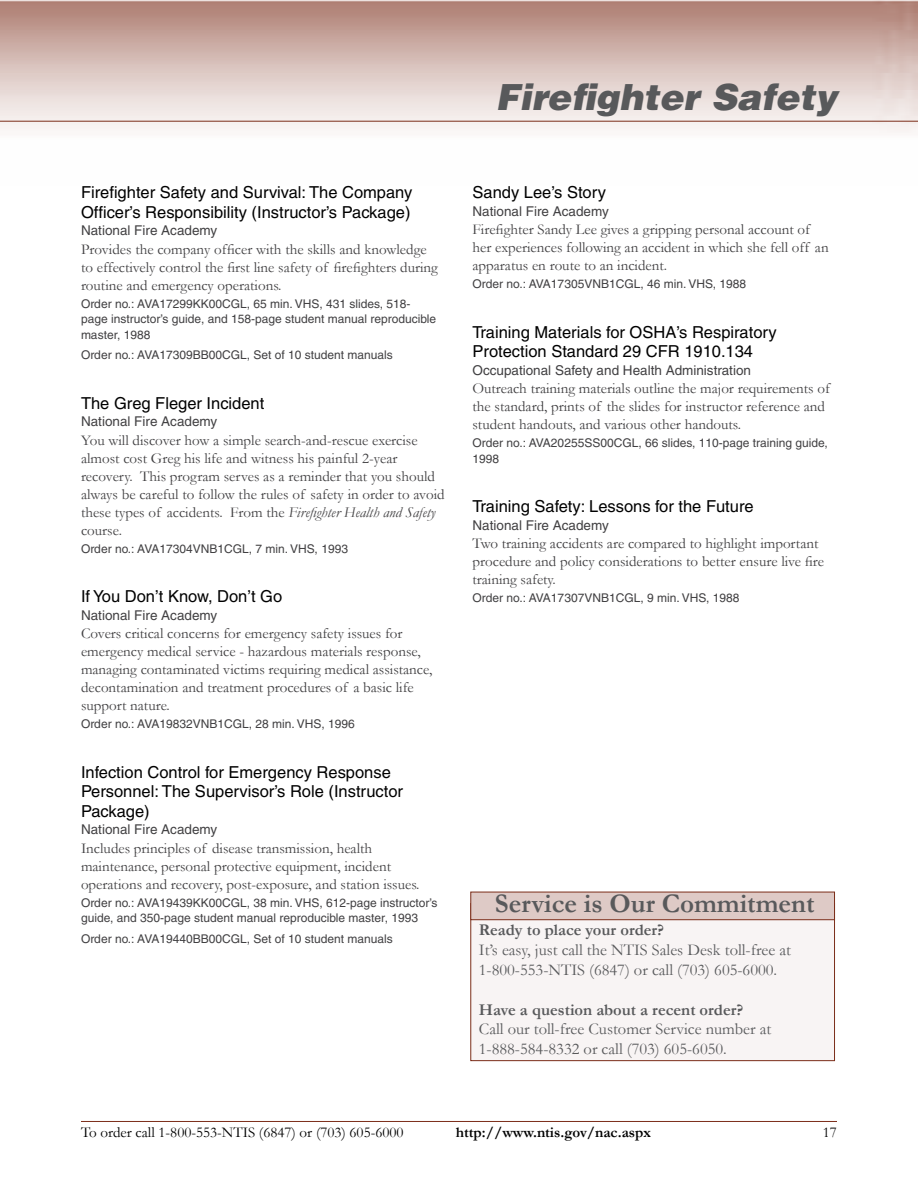
<style>
.page{position:relative;width:918px;height:1188px;background:#fff}
.page>*{position:absolute;margin:0;border:0;box-sizing:border-box;transform-origin:0 0}
.t1{font:italic 900 36px "Helvetica";color:#58595b}
.t2{font:700 27px "Garamond";color:#58595b}
.t3{font:16.5px/19.8px "Helvetica";color:#000}
.t4{font:16.5px/19.8px "Garamond";color:#58595b}
.t5{font:700 16.5px "Garamond";color:#58595b}
.t6{font:15px/18px "Garamond";color:#414042}
.t7{font:15px "Garamond";color:#000}
.t8{font:700 15px "Garamond";color:#000}
.t9{font:13.5px "Helvetica";color:#414042}
.t10{font:12px/15.8px "Helvetica";color:#414042}
.s1{font-style:italic}
</style>
<div class="page">
<hr style="left:81px;top:1121px;width:756px;height:1px;background:#7b2d19">
<hr style="left:0;top:121px;width:918px;height:1px;background:#7b2d19">
<div style="left:470px;top:903px;width:365px;height:158px;background:#f8f4f4;border:1px solid #7b2d19"></div>
<div style="left:470px;top:892px;width:365px;height:28px;background:#decac6;border:1px solid #7b2d19"></div>
<p class="t3" style="left:81px;top:183px;width:333px">Firefighter Safety and Survival: The Company<br>Officer’s Responsibility (Instructor’s Package)</p>
<p class="t9" style="left:81px;top:223px;width:138px">National Fire Academy</p>
<p class="t6" style="left:81px;top:240px;width:358px">Provides the company officer with the skills and knowledge to effectively control the first line safety of firefighters during routine and emergency operations.</p>
<p class="t10" style="left:81px;top:296px;width:357px">Order no.: AVA17299KK00CGL, 65 min. VHS, 431 slides, 518- page instructor’s guide, and 158-page student manual reproducible master, 1988</p>
<p class="t10" style="left:81px;top:347px;width:313px">Order no.: AVA17309BB00CGL, Set of 10 student manuals</p>
<p class="t3" style="left:81px;top:393px;width:185px">The Greg Fleger Incident</p>
<p class="t9" style="left:81px;top:414px;width:138px">National Fire Academy</p>
<p class="t6" style="left:81px;top:431px;width:365px">You will discover how a simple search-and-rescue exercise almost cost Greg his life and witness his painful 2-year recovery. This program serves as a reminder that you should always be careful to follow the rules of safety in order to avoid these types of accidents. From the <span class="s1">Firefighter Health and Safety </span>course.</p>
<p class="t10" style="left:81px;top:540px;width:269px">Order no.: AVA17304VNB1CGL, 7 min. VHS, 1993</p>
<p class="t3" style="left:81px;top:587px;width:203px">If You Don’t Know, Don’t Go</p>
<p class="t9" style="left:81px;top:607px;width:138px">National Fire Academy</p>
<p class="t6" style="left:81px;top:624px;width:353px">Covers critical concerns for emergency safety issues for emergency medical service - hazardous materials response, managing contaminated victims requiring medical assistance, decontamination and treatment procedures of a basic life support nature.</p>
<p class="t10" style="left:81px;top:716px;width:275px">Order no.: AVA19832VNB1CGL, 28 min. VHS, 1996</p>
<p class="t3" style="left:81px;top:762px;width:324px">Infection Control for Emergency Response<br>Personnel: The Supervisor’s Role (Instructor<br>Package)</p>
<p class="t9" style="left:81px;top:822px;width:138px">National Fire Academy</p>
<p class="t6" style="left:81px;top:839px;width:340px">Includes principles of disease transmission, health maintenance, personal protective equipment, incident operations and recovery, post-exposure, and station issues.</p>
<p class="t10" style="left:81px;top:894px;width:358px">Order no.: AVA19439KK00CGL, 38 min. VHS, 612-page instructor’s guide, and 350-page student manual reproducible master, 1993</p>
<p class="t10" style="left:81px;top:930px;width:313px">Order no.: AVA19440BB00CGL, Set of 10 student manuals</p>
<h1 class="t1" style="left:496px;top:73px;width:343px">Firefighter Safety</h1>
<p class="t3" style="left:472px;top:183px;width:135px">Sandy Lee’s Story</p>
<p class="t9" style="left:472px;top:203px;width:138px">National Fire Academy</p>
<p class="t6" style="left:472px;top:220px;width:358px">Firefighter Sandy Lee gives a gripping personal account of her experiences following an accident in which she fell off an apparatus en route to an incident.</p>
<p class="t10" style="left:472px;top:276px;width:275px">Order no.: AVA17305VNB1CGL, 46 min. VHS, 1988</p>
<p class="t3" style="left:472px;top:322px;width:306px">Training Materials for OSHA’s Respiratory<br>Protection Standard 29 CFR 1910.134</p>
<p class="t9" style="left:472px;top:362px;width:280px">Occupational Safety and Health Administration</p>
<p class="t6" style="left:472px;top:379px;width:359px">Outreach training materials outline the major requirements of the standard, prints of the slides for instructor reference and student handouts, and various other handouts.</p>
<p class="t10" style="left:472px;top:435px;width:357px">Order no.: AVA20255SS00CGL, 66 slides, 110-page training guide,<br>1998</p>
<p class="t3" style="left:472px;top:497px;width:283px">Training Safety: Lessons for the Future</p>
<p class="t9" style="left:472px;top:517px;width:138px">National Fire Academy</p>
<p class="t6" style="left:472px;top:534px;width:353px">Two training accidents are compared to highlight important procedure and policy considerations to better ensure live fire training safety.</p>
<p class="t10" style="left:472px;top:590px;width:269px">Order no.: AVA17307VNB1CGL, 9 min. VHS, 1988</p>
<h2 class="t2" style="left:495px;top:885px;width:321px">Service is Our Commitment</h2>
<p class="t5" style="left:479px;top:919px;width:187px">Ready to place your order?</p>
<p class="t4" style="left:479px;top:940px;width:314px">It’s easy, just call the NTIS Sales Desk toll-free at<br>1-800-553-NTIS (6847) or call (703) 605-6000.</p>
<p class="t5" style="left:479px;top:998px;width:266px">Have a question about a recent order?</p>
<p class="t4" style="left:479px;top:1019px;width:294px">Call our toll-free Customer Service number at<br>1-888-584-8332 or call (703) 605-6050.</p>
<p class="t7" style="left:81px;top:1122px;width:324px">To order call 1-800-553-NTIS (6847) or (703) 605-6000</p>
<p class="t8" style="left:456px;top:1122px;width:196px">http://www.ntis.gov/nac.aspx</p>
<p class="t7" style="left:823px;top:1122px;width:16px">17</p>
</div>
